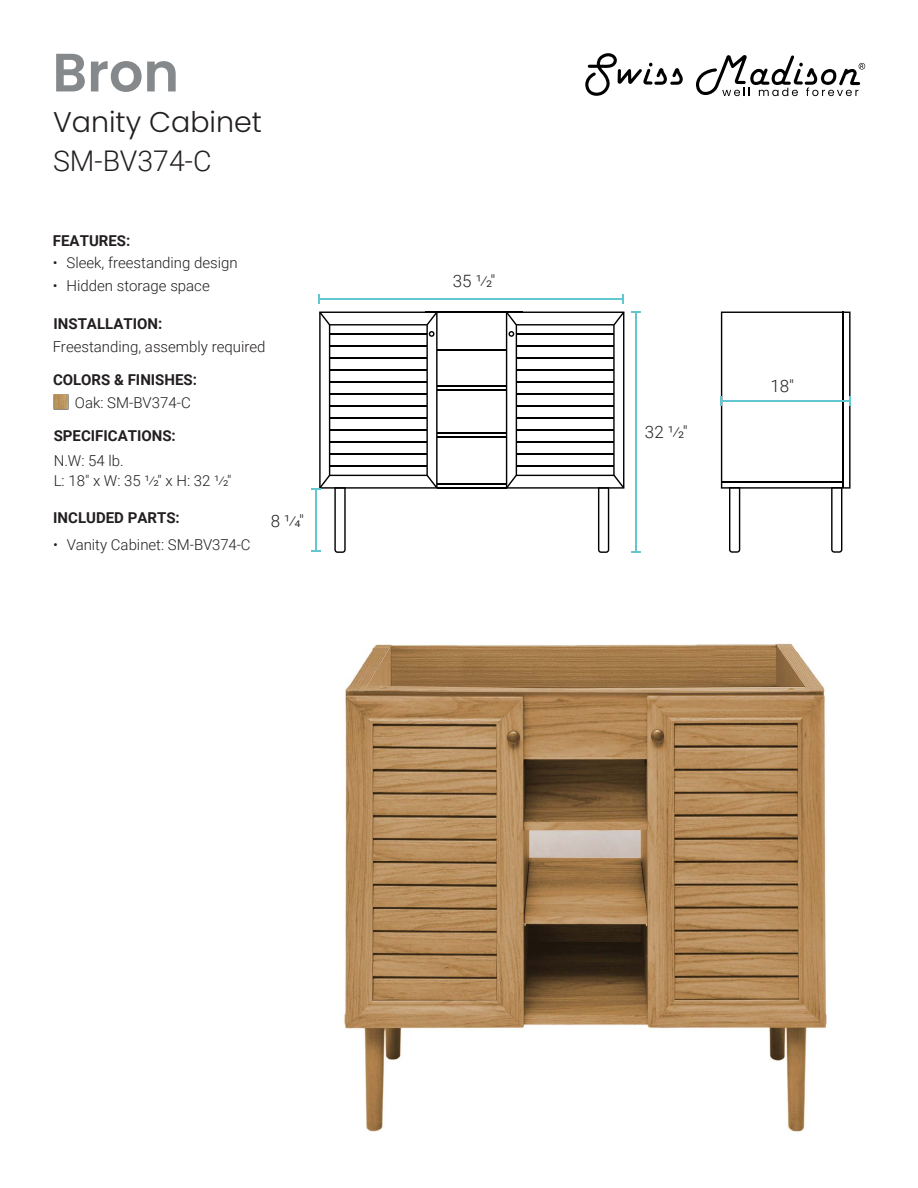
<style>
.page{position:relative;width:918px;height:1188px;background:#fff}
.page>*{position:absolute;margin:0;border:0;box-sizing:border-box;transform-origin:0 0}
.t1{font:600 54px "Poppins";color:#85898c}
.t2{font:300 28.5px "Poppins";color:#231f20}
.t3{font:300 28.5px "Roboto";color:#231f20}
.t4{font:300 16.95px "Roboto";color:#231f20}
.t5{font:300 15px/19.5px "Roboto";color:#231f20}
.t6{font:700 15px "Roboto";color:#231f20}
</style>
<div class="page">
<img style="left:344px;top:643px;width:483px;height:489px">
<svg style="left:585px;top:53px;width:98px;height:43px"></svg>
<svg style="left:696px;top:55px;width:169px;height:41px"></svg>
<img style="left:54px;top:395px;width:14px;height:14px">
<hr style="left:842px;top:311px;width:2px;height:177px;background:#010101">
<hr style="left:319px;top:298px;width:304px;height:1px;background:#62c7ce">
<svg style="left:622px;top:294px;width:2px;height:9px"></svg>
<svg style="left:720px;top:312px;width:131px;height:241px"></svg>
<hr style="left:635px;top:312px;width:2px;height:240px;background:#62c7ce">
<svg style="left:631px;top:311px;width:10px;height:2px"></svg>
<svg style="left:631px;top:551px;width:10px;height:2px"></svg>
<svg style="left:312px;top:312px;width:126px;height:241px"></svg>
<svg style="left:506px;top:312px;width:118px;height:241px"></svg>
<hr style="left:330px;top:333px;width:97px;height:2px;background:#010101">
<hr style="left:425px;top:312px;width:98px;height:1px;background:#010101">
<hr style="left:437px;top:350px;width:70px;height:1px;background:#010101">
<hr style="left:437px;top:389px;width:70px;height:1px;background:#010101">
<hr style="left:437px;top:385px;width:70px;height:1px;background:#010101">
<hr style="left:437px;top:436px;width:70px;height:2px;background:#010101">
<hr style="left:437px;top:483px;width:70px;height:2px;background:#010101">
<hr style="left:437px;top:487px;width:70px;height:2px;background:#010101">
<hr style="left:437px;top:432px;width:70px;height:2px;background:#010101">
<hr style="left:330px;top:345px;width:97px;height:2px;background:#010101">
<hr style="left:330px;top:357px;width:97px;height:2px;background:#010101">
<hr style="left:330px;top:369px;width:97px;height:2px;background:#010101">
<hr style="left:330px;top:381px;width:97px;height:2px;background:#010101">
<hr style="left:330px;top:393px;width:97px;height:2px;background:#010101">
<hr style="left:330px;top:405px;width:97px;height:2px;background:#010101">
<hr style="left:330px;top:417px;width:97px;height:2px;background:#010101">
<hr style="left:330px;top:429px;width:97px;height:2px;background:#010101">
<hr style="left:330px;top:441px;width:97px;height:2px;background:#010101">
<hr style="left:330px;top:453px;width:97px;height:2px;background:#010101">
<hr style="left:330px;top:465px;width:97px;height:2px;background:#010101">
<hr style="left:516px;top:333px;width:98px;height:2px;background:#010101">
<hr style="left:516px;top:345px;width:98px;height:2px;background:#010101">
<hr style="left:516px;top:357px;width:98px;height:2px;background:#010101">
<hr style="left:516px;top:369px;width:98px;height:2px;background:#010101">
<hr style="left:516px;top:381px;width:98px;height:2px;background:#010101">
<hr style="left:516px;top:393px;width:98px;height:2px;background:#010101">
<hr style="left:516px;top:405px;width:98px;height:2px;background:#010101">
<hr style="left:516px;top:417px;width:98px;height:2px;background:#010101">
<hr style="left:516px;top:429px;width:98px;height:2px;background:#010101">
<hr style="left:516px;top:441px;width:98px;height:2px;background:#010101">
<hr style="left:516px;top:453px;width:98px;height:2px;background:#010101">
<hr style="left:516px;top:465px;width:98px;height:2px;background:#010101">
<h1 class="t1" style="left:52px;top:41px;width:128px">Bron</h1>
<h2 class="t2" style="left:53px;top:105px;width:210px">Vanity Cabinet</h2>
<h2 class="t3" style="left:53px;top:141px;width:160px">SM-BV374-C</h2>
<p class="t6" style="left:53px;top:230px;width:79px">FEATURES:</p>
<p class="t5" style="left:53px;top:253px;width:186px">• Sleek, freestanding design</p>
<p class="t5" style="left:53px;top:275px;width:158px">• Hidden storage space</p>
<p class="t6" style="left:54px;top:313px;width:110px">INSTALLATION:</p>
<p class="t5" style="left:53px;top:336px;width:214px">Freestanding, assembly required</p>
<p class="t6" style="left:53px;top:370px;width:146px">COLORS &amp; FINISHES:</p>
<p class="t5" style="left:75px;top:392px;width:117px">Oak: SM-BV374-C</p>
<p class="t6" style="left:54px;top:425px;width:124px">SPECIFICATIONS:</p>
<p class="t5" style="left:54px;top:451px;width:179px">N.W: 54 lb.<br>L: 18" x W: 35 ¹⁄2" x H: 32 ¹⁄2"</p>
<p class="t6" style="left:53px;top:507px;width:128px">INCLUDED PARTS:</p>
<p class="t5" style="left:53px;top:534px;width:199px">• Vanity Cabinet: SM-BV374-C</p>
<p class="t4" style="left:271px;top:509px;width:35px">8 ¹⁄4"</p>
<p class="t4" style="left:453px;top:269px;width:44px">35 ¹⁄2"</p>
<p class="t4" style="left:645px;top:420px;width:44px">32 ¹⁄2"</p>
<p class="t4" style="left:770px;top:374px;width:25px">18"</p>
</div>
